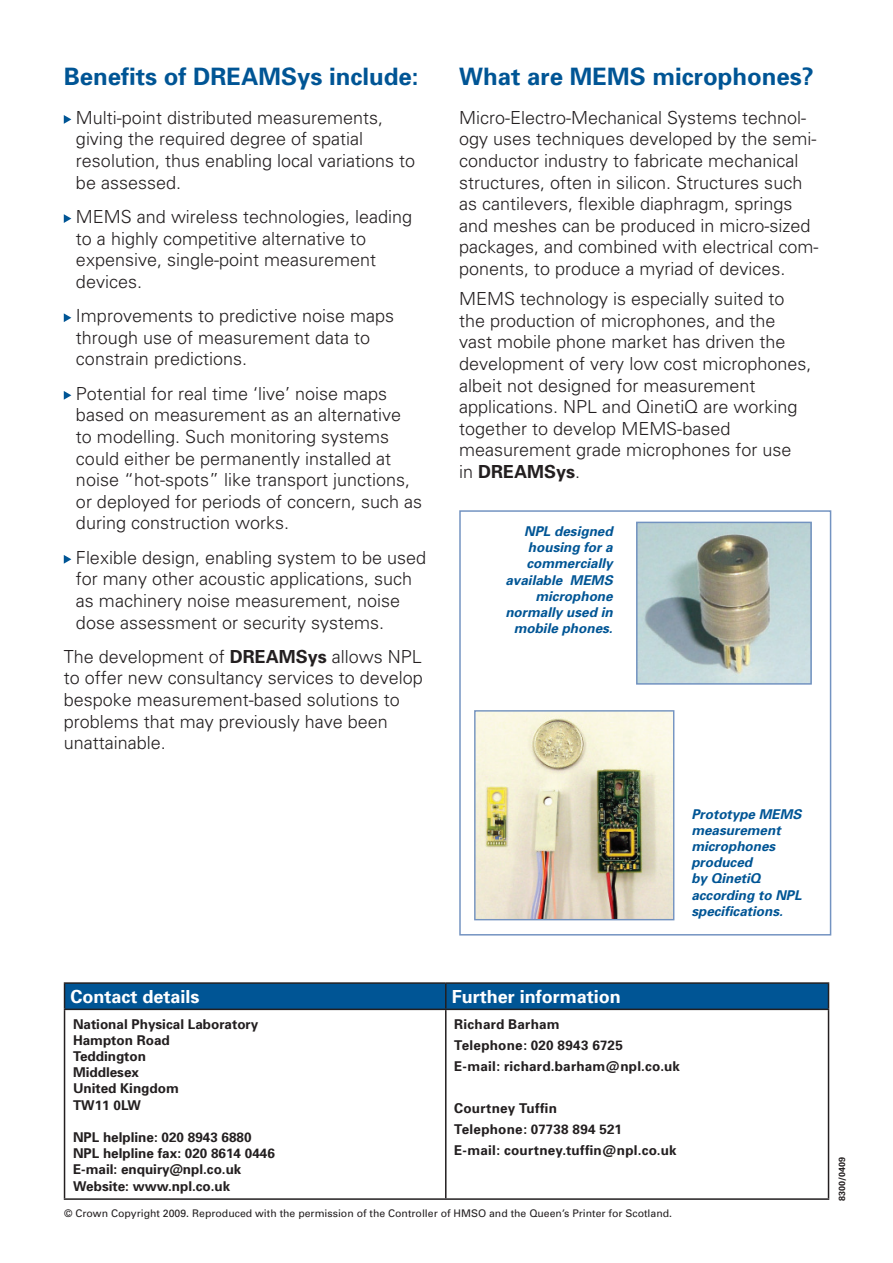
<style>
.page{position:relative;width:893px;height:1263px;background:#fff}
.page>*{position:absolute;margin:0;border:0;box-sizing:border-box;transform-origin:0 0}
.t1{font:700 24px "Univers";color:#005595}
.t2{font:300 18px/21.6px "Univers";color:#231f20}
.t3{font:700 18px "Univers";color:#fff}
.t4{font:700 13.5px/16.2px "Univers";color:#231f20}
.t5{font:italic 700 13.5px/16.2px "Univers";color:#005595;text-align:right}
.t6{font:10.5px "Univers";color:#231f20}
.t7{font:700 9px "Univers";color:#231f20}
.s1{font-weight:700}
</style>
<div class="page">
<svg style="left:64px;top:115px;width:7px;height:9px"></svg>
<svg style="left:64px;top:214px;width:7px;height:9px"></svg>
<svg style="left:64px;top:313px;width:7px;height:9px"></svg>
<svg style="left:64px;top:391px;width:7px;height:9px"></svg>
<svg style="left:64px;top:555px;width:7px;height:9px"></svg>
<hr style="left:64px;top:1010px;width:1px;height:188px;background:#231f20">
<hr style="left:445px;top:1010px;width:1px;height:188px;background:#231f20">
<hr style="left:828px;top:1010px;width:1px;height:188px;background:#231f20">
<hr style="left:64px;top:1198px;width:765px;height:2px;background:#231f20">
<hr style="left:64px;top:982px;width:382px;height:2px;background:#231f20">
<hr style="left:446px;top:982px;width:383px;height:2px;background:#231f20">
<div style="left:64px;top:983px;width:765px;height:25px;background:#005595"></div>
<hr style="left:64px;top:1008px;width:765px;height:2px;background:#231f20">
<div style="left:459px;top:510px;width:372px;height:425px;border:2px solid #7393c1"></div>
<img style="left:476px;top:712px;width:196px;height:206px">
<div style="left:474px;top:710px;width:200px;height:210px;border:1px solid #7393c1"></div>
<img style="left:639px;top:525px;width:170px;height:157px">
<div style="left:636px;top:522px;width:176px;height:163px;border:2px solid #7393c1"></div>
<h1 class="t1" style="left:64px;top:68px;width:356px">Benefits of DREAMSys include:</h1>
<p class="t2" style="left:76px;top:108px;width:341px">Multi-point distributed measurements, giving the required degree of spatial resolution, thus enabling local variations to be assessed.</p>
<p class="t2" style="left:76px;top:207px;width:338px">MEMS and wireless technologies, leading to a highly competitive alternative to expensive, single-point measurement devices.</p>
<p class="t2" style="left:76px;top:307px;width:320px">Improvements to predictive noise maps through use of measurement data to constrain predictions.</p>
<p class="t2" style="left:76px;top:384px;width:348px">Potential for real time ‘live’ noise maps based on measurement as an alternative<br>to modelling. Such monitoring systems could either be permanently installed at noise “hot-spots” like transport junctions, or deployed for periods of concern, such as during construction works.</p>
<p class="t2" style="left:76px;top:548px;width:352px">Flexible design, enabling system to be used for many other acoustic applications, such as machinery noise measurement, noise dose assessment or security systems.</p>
<p class="t2" style="left:64px;top:647px;width:361px">The development of <span class="s1">DREAMSys</span> allows NPL to offer new consultancy services to develop bespoke measurement-based solutions to problems that may previously have been unattainable.</p>
<h1 class="t1" style="left:459px;top:68px;width:356px">What are MEMS microphones?</h1>
<p class="t2" style="left:459px;top:108px;width:361px">Micro-Electro-Mechanical Systems technol&shy;ogy uses techniques developed by the semi&shy;conductor industry to fabricate mechanical structures, often in silicon. Structures such as cantilevers, flexible diaphragm, springs and meshes can be produced in micro-sized packages, and combined with electrical com&shy;ponents, to produce a myriad of devices.</p>
<p class="t2" style="left:459px;top:290px;width:354px">MEMS technology is especially suited to the production of microphones, and the vast mobile phone market has driven the development of very low cost microphones, albeit not designed for measurement applications. NPL and QinetiQ are working together to develop MEMS-based measurement grade microphones for use<br>in <span class="s1">DREAMSys</span>.</p>
<p class="t5" style="left:505px;top:524px;width:109px">NPL designed housing for a commercially available MEMS microphone normally used in mobile phones.</p>
<p class="t5" style="left:691px;top:807px;width:112px;text-align:left">Prototype MEMS measurement microphones produced<br>by QinetiQ according to NPL specifications.</p>
<p class="t3" style="left:71px;top:990px;width:131px">Contact details</p>
<p class="t3" style="left:452px;top:990px;width:171px">Further information</p>
<p class="t4" style="left:73px;top:1017px;width:187px">National Physical Laboratory<br>Hampton Road<br>Teddington<br>Middlesex<br>United Kingdom<br>TW11 0LW</p>
<p class="t4" style="left:73px;top:1130px;width:203px">NPL helpline: 020 8943 6880<br>NPL helpline fax: 020 8614 0446<br>E-mail: enquiry@npl.co.uk<br>Website: www.npl.co.uk</p>
<p class="t4" style="left:454px;top:1014px;width:227px;line-height:21px">Richard Barham<br>Telephone: 020 8943 6725<br>E-mail: richard.barham@npl.co.uk</p>
<p class="t4" style="left:454px;top:1098px;width:224px;line-height:21px">Courtney Tuffin<br>Telephone: 07738 894 521<br>E-mail: courtney.tuffin@npl.co.uk</p>
<p class="t6" style="left:64px;top:1209px;width:609px">© Crown Copyright 2009. Reproduced with the permission of the Controller of HMSO and the Queen’s Printer for Scotland.</p>
<p class="t7" style="left:838px;top:1201px;width:46px;rotate:-90deg">8300/0409</p>
</div>
